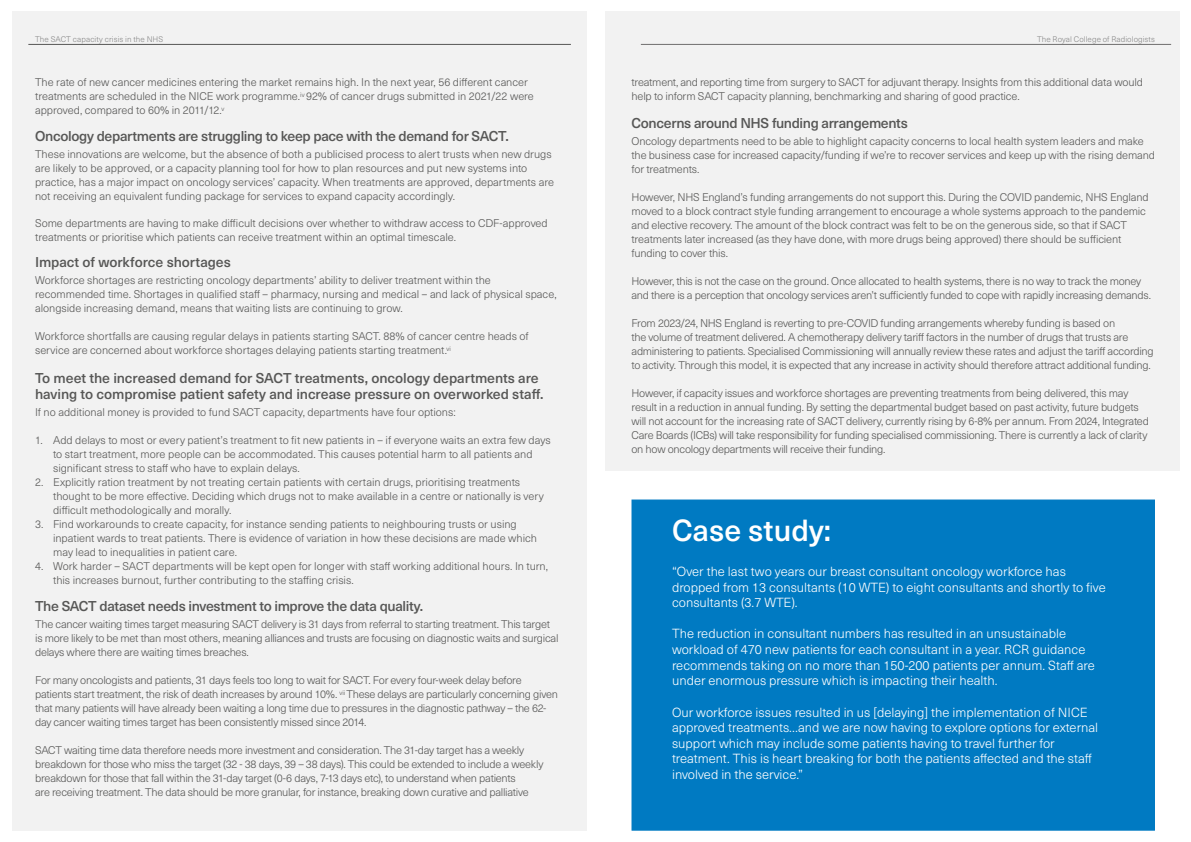
<style>
.page{position:relative;width:1191px;height:842px;background:#fff}
.page>*{position:absolute;margin:0;border:0;box-sizing:border-box;transform-origin:0 0}
.t1{font:500 30px "Neue Haas Unica Pro";color:#fff}
.t2{font:500 14px/16px "Neue Haas Unica Pro";letter-spacing:-.015em;color:#575756}
.t3{font:300 13px/15.6px "Neue Haas Unica Pro";color:#fff}
.t4{font:300 11px/14px "Neue Haas Unica Pro";letter-spacing:-.015em;color:#575756}
.t5{font:300 8px "Neue Haas Unica Pro";letter-spacing:.01em;color:#878787}
</style>
<div class="page">
<div style="left:631px;top:499px;width:524px;height:332px;background:#007ac2;border:1px solid #007ac2"></div>
<div style="left:12px;top:11px;width:575px;height:820px;background:#f2f2f2"></div>
<div style="left:605px;top:11px;width:575px;height:460px;background:#f2f2f2"></div>
<hr style="left:28px;top:44px;width:543px;height:1px;background:#575756">
<hr style="left:641px;top:44px;width:530px;height:1px;background:#706f6f">
<p class="t5" style="left:35px;top:35px;width:130px">The SACT capacity crisis in the NHS</p>
<p class="t4" style="left:35px;top:76px;width:500px">The rate of new cancer medicines entering the market remains high. In the next year, 56 different cancer treatments are scheduled in the NICE work programme.<sup>iv</sup> 92% of cancer drugs submitted in 2021/22 were approved, compared to 60% in 2011/12.<sup>v</sup></p>
<p class="t2" style="left:35px;top:129px;width:475px">Oncology departments are struggling to keep pace with the demand for SACT.</p>
<p class="t4" style="left:35px;top:148px;width:520px">These innovations are welcome, but the absence of both a publicised process to alert trusts when new drugs are likely to be approved, or a capacity planning tool for how to plan resources and put new systems into practice, has a major impact on oncology services’ capacity. When treatments are approved, departments are not receiving an equivalent funding package for services to expand capacity accordingly.</p>
<p class="t4" style="left:35px;top:217px;width:514px">Some departments are having to make difficult decisions over whether to withdraw access to CDF-approved treatments or prioritise which patients can receive treatment within an optimal timescale.</p>
<p class="t2" style="left:35px;top:255px;width:197px">Impact of workforce shortages</p>
<p class="t4" style="left:35px;top:274px;width:523px">Workforce shortages are restricting oncology departments’ ability to deliver treatment within the recommended time. Shortages in qualified staff – pharmacy, nursing and medical – and lack of physical space, alongside increasing demand, means that waiting lists are continuing to grow.</p>
<p class="t4" style="left:35px;top:330px;width:495px">Workforce shortfalls are causing regular delays in patients starting SACT. 88% of cancer centre heads of service are concerned about workforce shortages delaying patients starting treatment.<sup>vi</sup></p>
<p class="t2" style="left:35px;top:371px;width:510px">To meet the increased demand for SACT treatments, oncology departments are having to compromise patient safety and increase pressure on overworked staff.</p>
<p class="t4" style="left:35px;top:406px;width:422px">If no additional money is provided to fund SACT capacity, departments have four options:</p>
<p class="t4" style="left:53px;top:434px;width:499px;text-indent:-18px">1. Add delays to most or every patient’s treatment to fit new patients in – if everyone waits an extra few days to start treatment, more people can be accommodated. This causes potential harm to all patients and significant stress to staff who have to explain delays.</p>
<p class="t4" style="left:53px;top:476px;width:492px;text-indent:-18px">2. Explicitly ration treatment by not treating certain patients with certain drugs, prioritising treatments thought to be more effective. Deciding which drugs not to make available in a centre or nationally is very difficult methodologically and morally.</p>
<p class="t4" style="left:53px;top:518px;width:485px;text-indent:-18px">3. Find workarounds to create capacity, for instance sending patients to neighbouring trusts or using inpatient wards to treat patients. There is evidence of variation in how these decisions are made which may lead to inequalities in patient care.</p>
<p class="t4" style="left:53px;top:560px;width:496px;text-indent:-18px">4. Work harder – SACT departments will be kept open for longer with staff working additional hours. In turn, this increases burnout, further contributing to the staffing crisis.</p>
<p class="t2" style="left:35px;top:599px;width:390px">The SACT dataset needs investment to improve the data quality.</p>
<p class="t4" style="left:35px;top:618px;width:525px">The cancer waiting times target measuring SACT delivery is 31 days from referral to starting treatment. This target is more likely to be met than most others, meaning alliances and trusts are focusing on diagnostic waits and surgical delays where there are waiting times breaches.</p>
<p class="t4" style="left:35px;top:674px;width:524px">For many oncologists and patients, 31 days feels too long to wait for SACT. For every four-week delay before patients start treatment, the risk of death increases by around 10%. <sup>vii</sup> These delays are particularly concerning given that many patients will have already been waiting a long time due to pressures in the diagnostic pathway – the 62- day cancer waiting times target has been consistently missed since 2014.</p>
<p class="t4" style="left:35px;top:744px;width:510px">SACT waiting time data therefore needs more investment and consideration. The 31-day target has a weekly breakdown for those who miss the target (32 - 38 days, 39 – 38 days). This could be extended to include a weekly breakdown for those that fall within the 31-day target (0-6 days, 7-13 days etc), to understand when patients<br>are receiving treatment. The data should be more granular, for instance, breaking down curative and palliative</p>
<p class="t5" style="left:1037px;top:35px;width:119px">The Royal College of Radiologists</p>
<p class="t4" style="left:631px;top:76px;width:513px">treatment, and reporting time from surgery to SACT for adjuvant therapy. Insights from this additional data would help to inform SACT capacity planning, benchmarking and sharing of good practice.</p>
<p class="t2" style="left:631px;top:116px;width:278px">Concerns around NHS funding arrangements</p>
<p class="t4" style="left:631px;top:135px;width:525px">Oncology departments need to be able to highlight capacity concerns to local health system leaders and make the business case for increased capacity/funding if we’re to recover services and keep up with the rising demand for treatments.</p>
<p class="t4" style="left:631px;top:191px;width:518px">However, NHS England’s funding arrangements do not support this. During the COVID pandemic, NHS England moved to a block contract style funding arrangement to encourage a whole systems approach to the pandemic and elective recovery. The amount of the block contract was felt to be on the generous side, so that if SACT treatments later increased (as they have done, with more drugs being approved) there should be sufficient funding to cover this.</p>
<p class="t4" style="left:631px;top:275px;width:521px">However, this is not the case on the ground. Once allocated to health systems, there is no way to track the money and there is a perception that oncology services aren’t sufficiently funded to cope with rapidly increasing demands.</p>
<p class="t4" style="left:631px;top:317px;width:523px">From 2023/24, NHS England is reverting to pre-COVID funding arrangements whereby funding is based on<br>the volume of treatment delivered. A chemotherapy delivery tariff factors in the number of drugs that trusts are administering to patients. Specialised Commissioning will annually review these rates and adjust the tariff according to activity. Through this model, it is expected that any increase in activity should therefore attract additional funding.</p>
<p class="t4" style="left:631px;top:387px;width:519px">However, if capacity issues and workforce shortages are preventing treatments from being delivered, this may result in a reduction in annual funding. By setting the departmental budget based on past activity, future budgets will not account for the increasing rate of SACT delivery, currently rising by 6-8% per annum. From 2024, Integrated Care Boards (ICBs) will take responsibility for funding specialised commissioning. There is currently a lack of clarity on how oncology departments will receive their funding.</p>
<h1 class="t1" style="left:672px;top:512px;width:161px">Case study:</h1>
<p class="t3" style="left:672px;top:564px;width:435px">“Over the last two years our breast consultant oncology workforce has dropped from 13 consultants (10 WTE) to eight consultants and shortly to five consultants (3.7 WTE).</p>
<p class="t3" style="left:672px;top:626px;width:424px">The reduction in consultant numbers has resulted in an unsustainable workload of 470 new patients for each consultant in a year. RCR guidance recommends taking on no more than 150-200 patients per annum. Staff are under enormous pressure which is impacting their health.</p>
<p class="t3" style="left:672px;top:704px;width:428px">Our workforce issues resulted in us [delaying] the implementation of NICE approved treatments…and we are now having to explore options for external support which may include some patients having to travel further for treatment. This is heart breaking for both the patients affected and the staff involved in the service.”</p>
</div>
